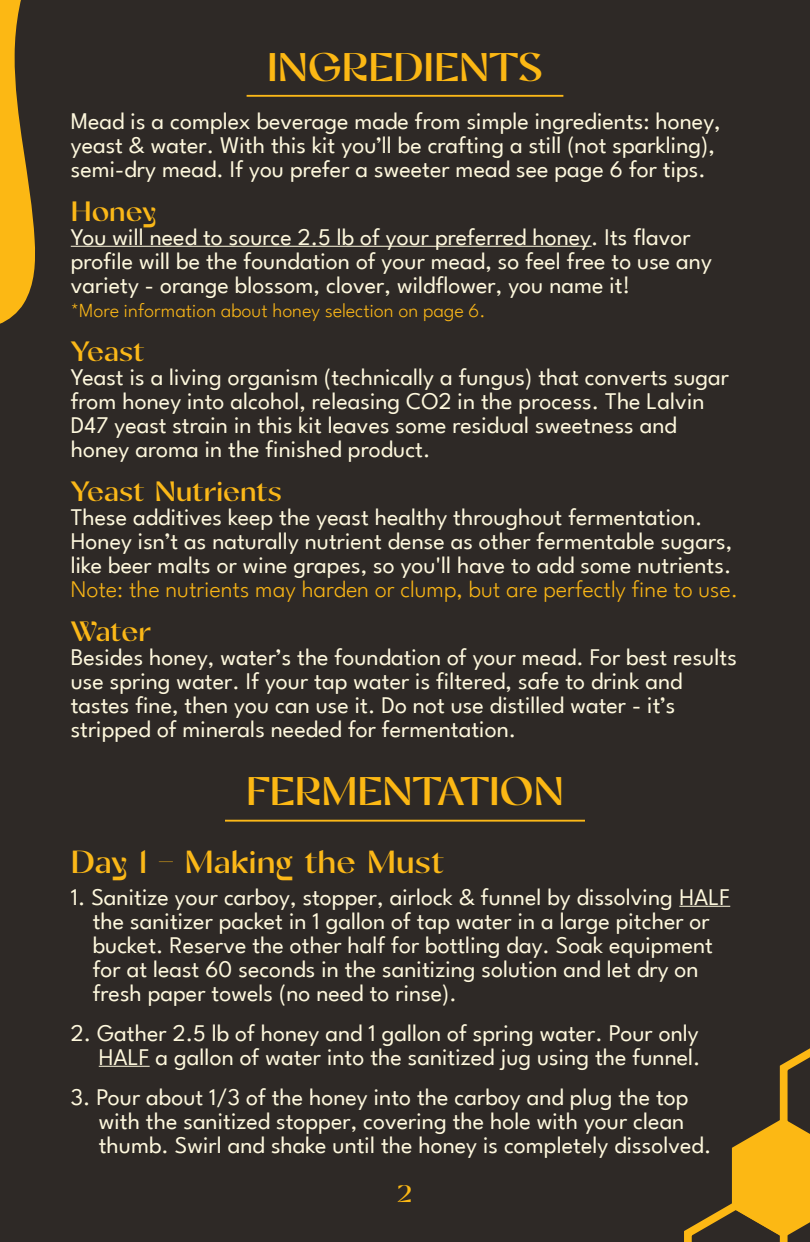
<style>
.page{position:relative;width:810px;height:1242px;background:#2e2926}
.page>*{position:absolute;margin:0;border:0;box-sizing:border-box;transform-origin:0 0}
.t1{font:700 40px "Skylight";color:#fcb814}
.t2{font:700 32px "Skylight";color:#fbb818}
.t3{font:700 28px "Skylight";color:#fbb818}
.t4{font:24px/24px "League Spartan";color:#fef8dd}
.t5{font:300 24px "League Spartan";color:#fab616}
.t6{font:700 24px "Skylight";color:#fcb814}
.t7{font:300 20px "League Spartan";color:#fbb718}
</style>
<div class="page">
<svg style="left:684px;top:1048px;width:126px;height:194px"></svg>
<svg style="left:0;top:0;width:35px;height:324px"></svg>
<hr style="left:71px;top:246px;width:521px;height:1px;background:#fef8dd">
<hr style="left:679px;top:906px;width:51px;height:1px;background:#fef8dd">
<hr style="left:99px;top:1066px;width:51px;height:1px;background:#fef8dd">
<hr style="left:247px;top:95px;width:316px;height:2px;background:#fbb818">
<hr style="left:225px;top:820px;width:360px;height:2px;background:#fbb818">
<h1 class="t1" style="left:267px;top:44px;width:277px">INGREDIENTS</h1>
<p class="t4" style="left:71px;top:107px;width:652px">Mead is a complex beverage made from simple ingredients: honey, yeast &amp; water. With this kit you’ll be crafting a still (not sparkling), semi-dry mead. If you prefer a sweeter mead see page 6 for tips.</p>
<p class="t3" style="left:71px;top:195px;width:87px">Honey</p>
<p class="t4" style="left:71px;top:223px;width:643px">You will need to source 2.5 lb of your preferred honey. Its flavor profile will be the foundation of your mead, so feel free to use any variety - orange blossom, clover, wildflower, you name it!</p>
<p class="t7" style="left:71px;top:296px;width:417px">*More information about honey selection on page 6.</p>
<p class="t3" style="left:71px;top:335px;width:76px">Yeast</p>
<p class="t4" style="left:71px;top:363px;width:660px">Yeast is a living organism (technically a fungus) that converts sugar from honey into alcohol, releasing CO2 in the process. The Lalvin D47 yeast strain in this kit leaves some residual sweetness and honey aroma in the finished product.</p>
<p class="t3" style="left:71px;top:475px;width:213px">Yeast Nutrients</p>
<p class="t4" style="left:71px;top:503px;width:663px">These additives keep the yeast healthy throughout fermentation.<br>Honey isn’t as naturally nutrient dense as other fermentable sugars, like beer malts or wine grapes, so you'll have to add some nutrients.</p>
<p class="t5" style="left:71px;top:572px;width:669px">Note: the nutrients may harden or clump, but are perfectly fine to use.</p>
<p class="t3" style="left:71px;top:615px;width:82px">Water</p>
<p class="t4" style="left:71px;top:643px;width:668px">Besides honey, water’s the foundation of your mead. For best results use spring water. If your tap water is filtered, safe to drink and tastes fine, then you can use it. Do not use distilled water - it’s stripped of minerals needed for fermentation.</p>
<h1 class="t1" style="left:246px;top:768px;width:319px">FERMENTATION</h1>
<h2 class="t2" style="left:71px;top:843px;width:375px">Day 1 - Making the Must</h2>
<p class="t4" style="left:93px;top:883px;width:639px;text-indent:-22px">1. Sanitize your carboy, stopper, airlock &amp; funnel by dissolving HALF the sanitizer packet in 1 gallon of tap water in a large pitcher or bucket. Reserve the other half for bottling day. Soak equipment for at least 60 seconds in the sanitizing solution and let dry on fresh paper towels (no need to rinse).</p>
<p class="t4" style="left:71px;top:1019px;width:631px;text-align:right">2. Gather 2.5 lb of honey and 1 gallon of spring water. Pour only<br>HALF a gallon of water into the sanitized jug using the funnel.</p>
<p class="t4" style="left:99px;top:1083px;width:614px;text-indent:-28px">3. Pour about 1/3 of the honey into the carboy and plug the top with the sanitized stopper, covering the hole with your clean thumb. Swirl and shake until the honey is completely dissolved.</p>
<p class="t6" style="left:397px;top:1180px;width:17px">2</p>
</div>
